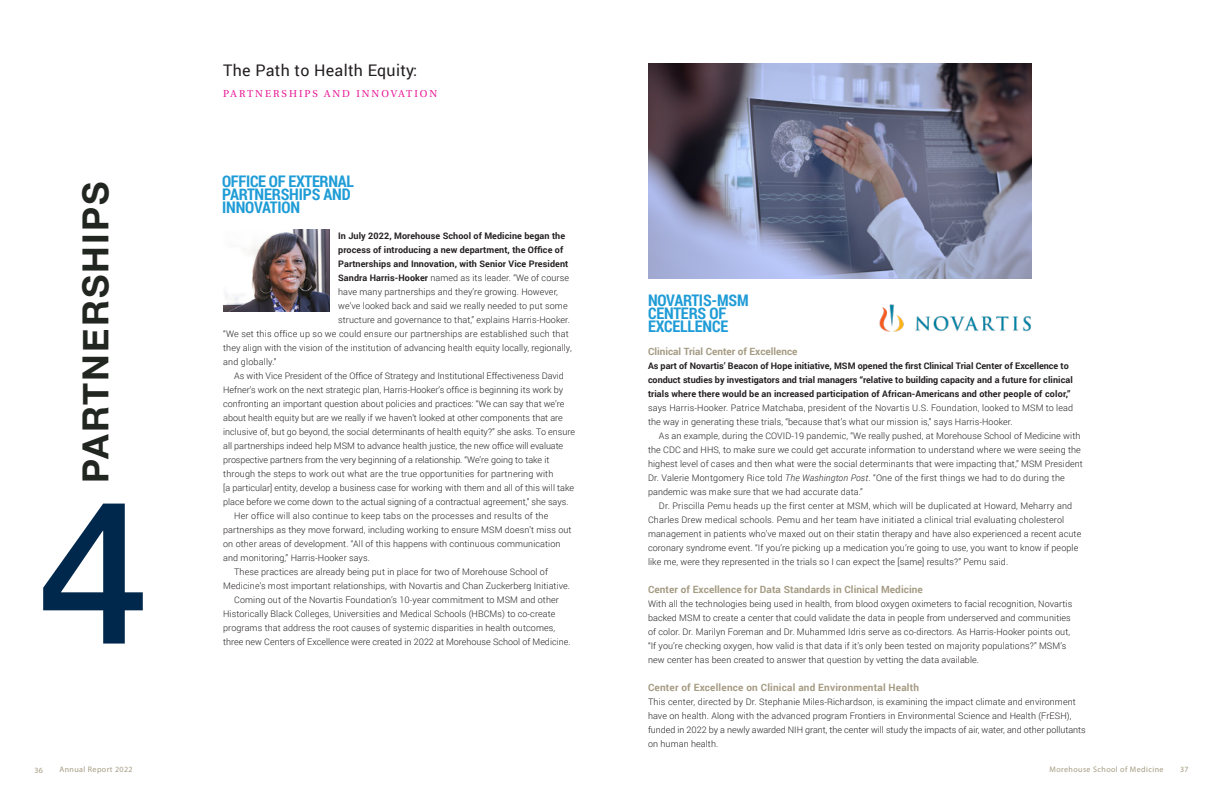
<style>
.page{position:relative;width:1224px;height:792px;background:#fff}
.page>*{position:absolute;margin:0;border:0;box-sizing:border-box;transform-origin:0 0}
.t1{font:500 200px "Helvetica Neue";color:#00284c}
.t2{font:700 36px "Helvetica Neue";letter-spacing:.06em;color:#222620}
.t3{font:700 16px/13px "Roboto Condensed";letter-spacing:-.01em;color:#1f9cd6}
.t4{font:16px "Roboto";letter-spacing:.02em;color:#231f20}
.t5{font:700 10px "Roboto";letter-spacing:.01em;color:#a59b83}
.t6{font:10px "Heuristica";letter-spacing:.2em;color:#e71294}
.t7{font:300 9px/14px "Roboto";letter-spacing:.01em;color:#231f20}
.t8{font:700 9px/14px "Roboto";letter-spacing:.01em;color:#231f20}
.t9{font:8px "Myriad Pro";letter-spacing:.05em;color:#a59b83}
.s1{font-weight:700}
.s2{font-weight:300}
.s3{font-style:italic}
</style>
<div class="page">
<img style="left:648px;top:63px;width:383px;height:216px">
<img style="left:879px;top:304px;width:152px;height:28px">
<img style="left:223px;top:229px;width:106px;height:82px">
<p class="t2" style="left:67px;top:483px;width:303px;rotate:-90deg">PARTNERSHIPS</p>
<p class="t1" style="left:38px;top:412px;width:113px">4</p>
<p class="t4" style="left:223px;top:59px;width:196px">The Path to Health Equity:</p>
<p class="t6" style="left:223px;top:86px;width:216px">PARTNERSHIPS AND INNOVATION</p>
<p class="t3" style="left:222px;top:175px;width:133px">OFFICE OF EXTERNAL</p>
<p class="t3" style="left:222px;top:188px;width:130px">PARTNERSHIPS AND</p>
<p class="t3" style="left:222px;top:201px;width:79px">INNOVATION</p>
<p class="t8" style="left:338px;top:228px;width:228px">In July 2022, Morehouse School of Medicine began the</p>
<p class="t8" style="left:338px;top:242px;width:227px">process of introducing a new department, the Office of</p>
<p class="t8" style="left:338px;top:256px;width:232px">Partnerships and Innovation, with Senior Vice President</p>
<p class="t7" style="left:338px;top:270px;width:232px"><span class="s1">Sandra Harris-Hooker</span> named as its leader. “We of course</p>
<p class="t7" style="left:338px;top:284px;width:221px">have many partnerships and they’re growing. However,</p>
<p class="t7" style="left:338px;top:298px;width:231px">we’ve looked back and said we really needed to put some</p>
<p class="t7" style="left:338px;top:312px;width:233px">structure and governance to that,” explains Harris-Hooker.</p>
<p class="t7" style="left:223px;top:326px;width:347px">“We set this office up so we could ensure our partnerships are established such that</p>
<p class="t7" style="left:223px;top:340px;width:350px">they align with the vision of the institution of advancing health equity locally, regionally,</p>
<p class="t7" style="left:223px;top:354px;width:55px">and globally.”</p>
<p class="t7" style="left:223px;top:368px;width:353px;text-indent:11px">As with Vice President of the Office of Strategy and Institutional Effectiveness David Hefner’s work on the next strategic plan, Harris-Hooker’s office is beginning its work by confronting an important question about policies and practices: “We can say that we’re about health equity but are we really if we haven’t looked at other components that are inclusive of, but go beyond, the social determinants of health equity?” she asks. To ensure all partnerships indeed help MSM to advance health justice, the new office will evaluate prospective partners from the very beginning of a relationship. “We’re going to take it through the steps to work out what are the true opportunities for partnering with<br>[a particular] entity, develop a business case for working with them and all of this will take place before we come down to the actual signing of a contractual agreement,” she says.</p>
<p class="t7" style="left:223px;top:508px;width:350px;text-indent:11px">Her office will also continue to keep tabs on the processes and results of the partnerships as they move forward, including working to ensure MSM doesn’t miss out on other areas of development. “All of this happens with continuous communication and monitoring,” Harris-Hooker says.</p>
<p class="t7" style="left:223px;top:564px;width:348px;text-indent:11px">These practices are already being put in place for two of Morehouse School of<br>Medicine’s most important relationships, with Novartis and Chan Zuckerberg Initiative.</p>
<p class="t7" style="left:223px;top:592px;width:349px;text-indent:11px">Coming out of the Novartis Foundation’s 10-year commitment to MSM and other Historically Black Colleges, Universities and Medical Schools (HBCMs) to co-create programs that address the root causes of systemic disparities in health outcomes, three new Centers of Excellence were created in 2022 at Morehouse School of Medicine.</p>
<p class="t3" style="left:648px;top:293px;width:102px">NOVARTIS-MSM<br>CENTERS OF<br>EXCELLENCE</p>
<p class="t5" style="left:648px;top:345px;width:151px">Clinical Trial Center of Excellence</p>
<p class="t8" style="left:648px;top:359px;width:427px">As part of Novartis’ Beacon of Hope initiative, MSM opened the first Clinical Trial Center of Excellence to conduct studies by investigators and trial managers “relative to building capacity and a future for clinical trials where there would be an increased participation of African-Americans and other people of color,” <span class="s2">says Harris-Hooker. Patrice Matchaba, president of the Novartis U.S. Foundation, looked to MSM to lead the way in generating these trials, “because that’s what our mission is,” says Harris-Hooker.</span></p>
<p class="t7" style="left:648px;top:429px;width:436px;text-indent:11px">As an example, during the COVID-19 pandemic, “We really pushed, at Morehouse School of Medicine with the CDC and HHS, to make sure we could get accurate information to understand where we were seeing the highest level of cases and then what were the social determinants that were impacting that,” MSM President Dr. Valerie Montgomery Rice told <span class="s3">The Washington Post</span>. “One of the first things we had to do during the pandemic was make sure that we had accurate data.”</p>
<p class="t7" style="left:648px;top:499px;width:435px;text-indent:11px">Dr. Priscilla Pemu heads up the first center at MSM, which will be duplicated at Howard, Meharry and Charles Drew medical schools. Pemu and her team have initiated a clinical trial evaluating cholesterol management in patients who’ve maxed out on their statin therapy and have also experienced a recent acute coronary syndrome event. “If you’re picking up a medication you’re going to use, you want to know if people like me, were they represented in the trials so I can expect the [same] results?” Pemu said.</p>
<p class="t5" style="left:648px;top:583px;width:276px">Center of Excellence for Data Standards in Clinical Medicine</p>
<p class="t7" style="left:648px;top:597px;width:426px">With all the technologies being used in health, from blood oxygen oximeters to facial recognition, Novartis backed MSM to create a center that could validate the data in people from underserved and communities of color. Dr. Marilyn Foreman and Dr. Muhammed Idris serve as co-directors. As Harris-Hooker points out, “If you’re checking oxygen, how valid is that data if it’s only been tested on majority populations?” MSM’s new center has been created to answer that question by vetting the data available.</p>
<p class="t5" style="left:648px;top:681px;width:273px">Center of Excellence on Clinical and Environmental Health</p>
<p class="t7" style="left:648px;top:695px;width:439px">This center, directed by Dr. Stephanie Miles-Richardson, is examining the impact climate and environment have on health. Along with the advanced program Frontiers in Environmental Science and Health (FrESH), funded in 2022 by a newly awarded NIH grant, the center will study the impacts of air, water, and other pollutants on human health.</p>
<p class="t9" style="left:35px;top:765px;width:10px">36</p>
<p class="t9" style="left:60px;top:765px;width:75px">Annual Report 2022</p>
<p class="t9" style="left:1050px;top:765px;width:115px">Morehouse School of Medicine</p>
<p class="t9" style="left:1180px;top:764px;width:10px">37</p>
</div>
